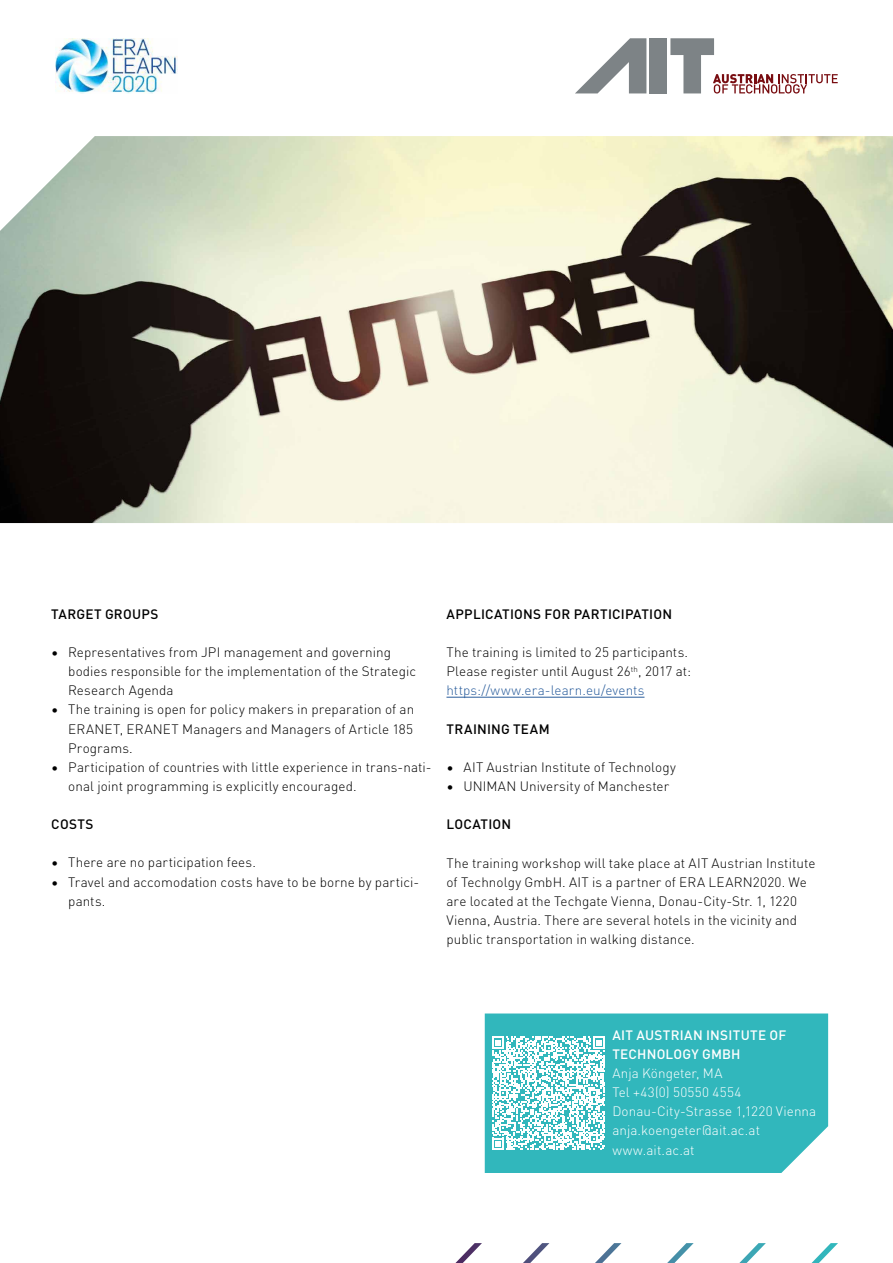
<style>
.page{position:relative;width:893px;height:1263px;background:#fff}
.page>*{position:absolute;margin:0;border:0;box-sizing:border-box;transform-origin:0 0}
.t1{font:300 13.5px/19.2px "DINOT";letter-spacing:.005em;color:#000}
.t2{font:300 13.5px/19.2px "DINOT";letter-spacing:.005em;color:#fff}
.t3{font:500 13.5px "DINOT";letter-spacing:.02em;color:#000}
.t4{font:500 13.5px/19.2px "DINOT";letter-spacing:.02em;color:#fff}
.s1{color:#275b9b}
</style>
<div class="page">
<img style="left:0;top:136px;width:893px;height:387px">
<svg style="left:455px;top:1243px;width:383px;height:20px"></svg>
<div style="left:485px;top:1013px;width:343px;height:160px;background:#31b7bc"></div>
<svg style="left:492px;top:1036px;width:113px;height:114px"></svg>
<hr style="left:446px;top:697px;width:198px;height:1px;background:#275b9b">
<svg style="left:670px;top:38px;width:168px;height:56px"></svg>
<div style="left:650px;top:38px;width:17px;height:55px;background:#7d8386"></div>
<svg style="left:575px;top:38px;width:71px;height:55px"></svg>
<img style="left:55px;top:38px;width:122px;height:56px">
<p class="t3" style="left:51px;top:603px;width:109px">TARGET GROUPS</p>
<p class="t1" style="left:68px;top:642px;width:349px;text-indent:-17px">• Representatives from JPI management and governing bodies responsible for the implementation of the Strategic<br>Research Agenda</p>
<p class="t1" style="left:68px;top:699px;width:347px;text-align:justify;text-indent:-17px">• The training is open for policy makers in preparation of an ERANET, ERANET Managers and Managers of Article 185<br>Programs.</p>
<p class="t1" style="left:68px;top:756px;width:365px;text-indent:-17px">• Participation of countries with little experience in trans-nati&shy;onal joint programming is explicitly encouraged.</p>
<p class="t3" style="left:51px;top:814px;width:44px">COSTS</p>
<p class="t1" style="left:51px;top:852px;width:206px">• There are no participation fees.</p>
<p class="t1" style="left:68px;top:871px;width:353px;text-indent:-17px">• Travel and accomodation costs have to be borne by partici&shy;pants.</p>
<p class="t3" style="left:447px;top:603px;width:227px">APPLICATIONS FOR PARTICIPATION</p>
<p class="t1" style="left:446px;top:642px;width:246px">The training is limited to 25 participants.<br>Please register until August 26<sup>th</sup>, 2017 at: <span class="s1">https://www.era-learn.eu/events</span></p>
<p class="t3" style="left:447px;top:718px;width:105px">TRAINING TEAM</p>
<p class="t1" style="left:446px;top:756px;width:231px">• AIT Austrian Institute of Technology</p>
<p class="t1" style="left:446px;top:776px;width:224px">• UNIMAN University of Manchester</p>
<p class="t3" style="left:447px;top:814px;width:66px">LOCATION</p>
<p class="t1" style="left:446px;top:852px;width:371px">The training workshop will take place at AIT Austrian Institute of Technolgy GmbH. AIT is a partner of ERA LEARN2020. We are located at the Techgate Vienna, Donau-City-Str. 1, 1220<br>Vienna, Austria. There are several hotels in the vicinity and public transportation in walking distance.</p>
<p class="t4" style="left:612px;top:1024px;width:175px">AIT AUSTRIAN INSITUTE OF<br>TECHNOLOGY GMBH</p>
<p class="t2" style="left:612px;top:1062px;width:205px">Anja Köngeter, MA<br>Tel +43(0) 50550 4554<br>Donau-City-Strasse 1,1220 Vienna anja.koengeter@ait.ac.at www.ait.ac.at</p>
</div>
